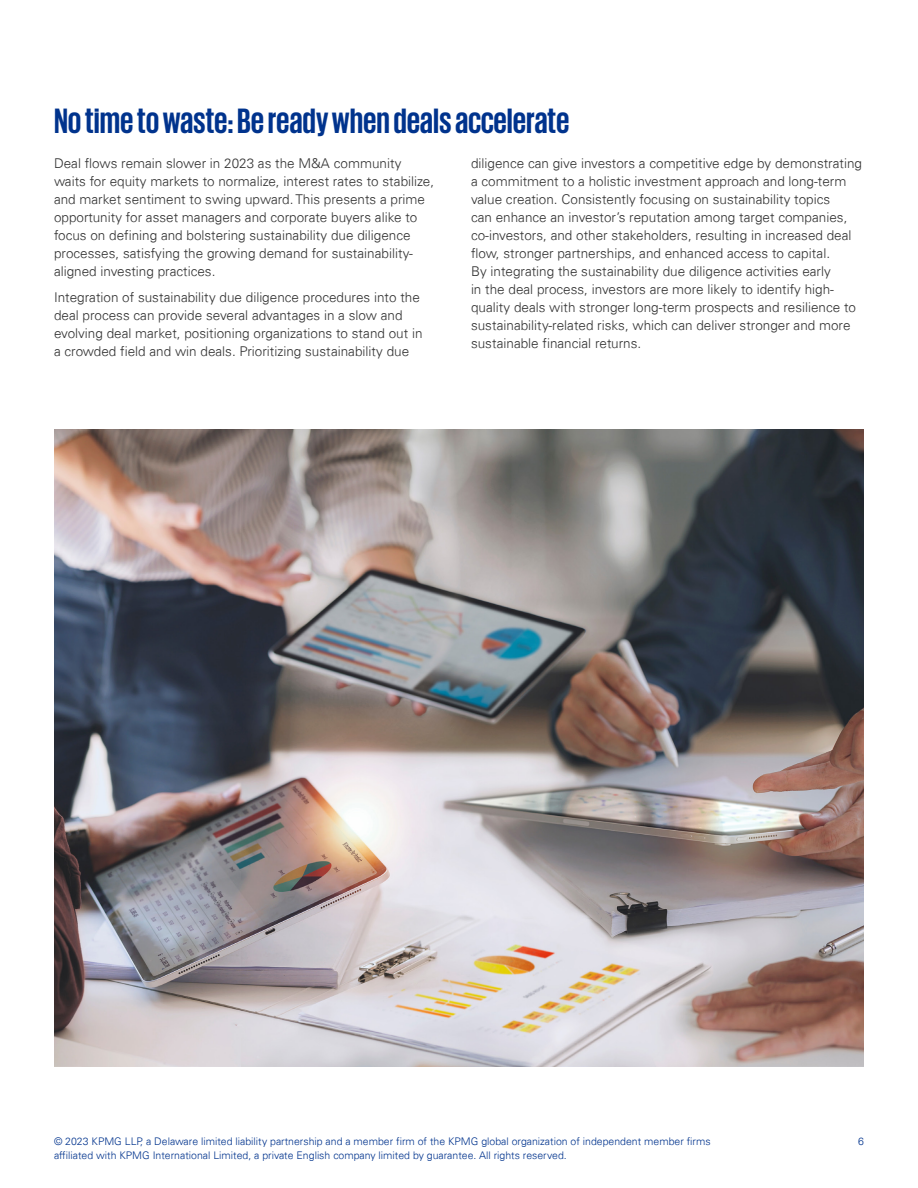
<style>
.page{position:relative;width:918px;height:1188px;background:#fff}
.page>*{position:absolute;margin:0;border:0;box-sizing:border-box;transform-origin:0 0}
.t1{font:700 36px "KPMG";color:#00338d}
.t2{font:300 13.5px/18px "Univers 45";color:#333}
.t3{font:300 10.5px "Univers 45";color:#00338d}
</style>
<div class="page">
<img style="left:54px;top:430px;width:810px;height:636px">
<h1 class="t1" style="left:54px;top:103px;width:517px">No time to waste: Be ready when deals accelerate</h1>
<p class="t2" style="left:54px;top:154px;width:382px">Deal flows remain slower in 2023 as the M&amp;A community waits for equity markets to normalize, interest rates to stabilize, and market sentiment to swing upward. This presents a prime opportunity for asset managers and corporate buyers alike to focus on defining and bolstering sustainability due diligence processes, satisfying the growing demand for sustainability&shy;aligned investing practices.</p>
<p class="t2" style="left:54px;top:289px;width:370px">Integration of sustainability due diligence procedures into the deal process can provide several advantages in a slow and evolving deal market, positioning organizations to stand out in a crowded field and win deals. Prioritizing sustainability due</p>
<p class="t2" style="left:471px;top:154px;width:393px">diligence can give investors a competitive edge by demonstrating a commitment to a holistic investment approach and long-term value creation. Consistently focusing on sustainability topics<br>can enhance an investor’s reputation among target companies, co-investors, and other stakeholders, resulting in increased deal flow, stronger partnerships, and enhanced access to capital.<br>By integrating the sustainability due diligence activities early<br>in the deal process, investors are more likely to identify high&shy;quality deals with stronger long-term prospects and resilience to sustainability-related risks, which can deliver stronger and more sustainable financial returns.</p>
<p class="t3" style="left:54px;top:1135px;width:658px">© 2023 KPMG LLP, a Delaware limited liability partnership and a member firm of the KPMG global organization of independent member firms</p>
<p class="t3" style="left:858px;top:1135px;width:7px">6</p>
<p class="t3" style="left:54px;top:1149px;width:514px">affiliated with KPMG International Limited, a private English company limited by guarantee. All rights reserved.</p>
</div>
